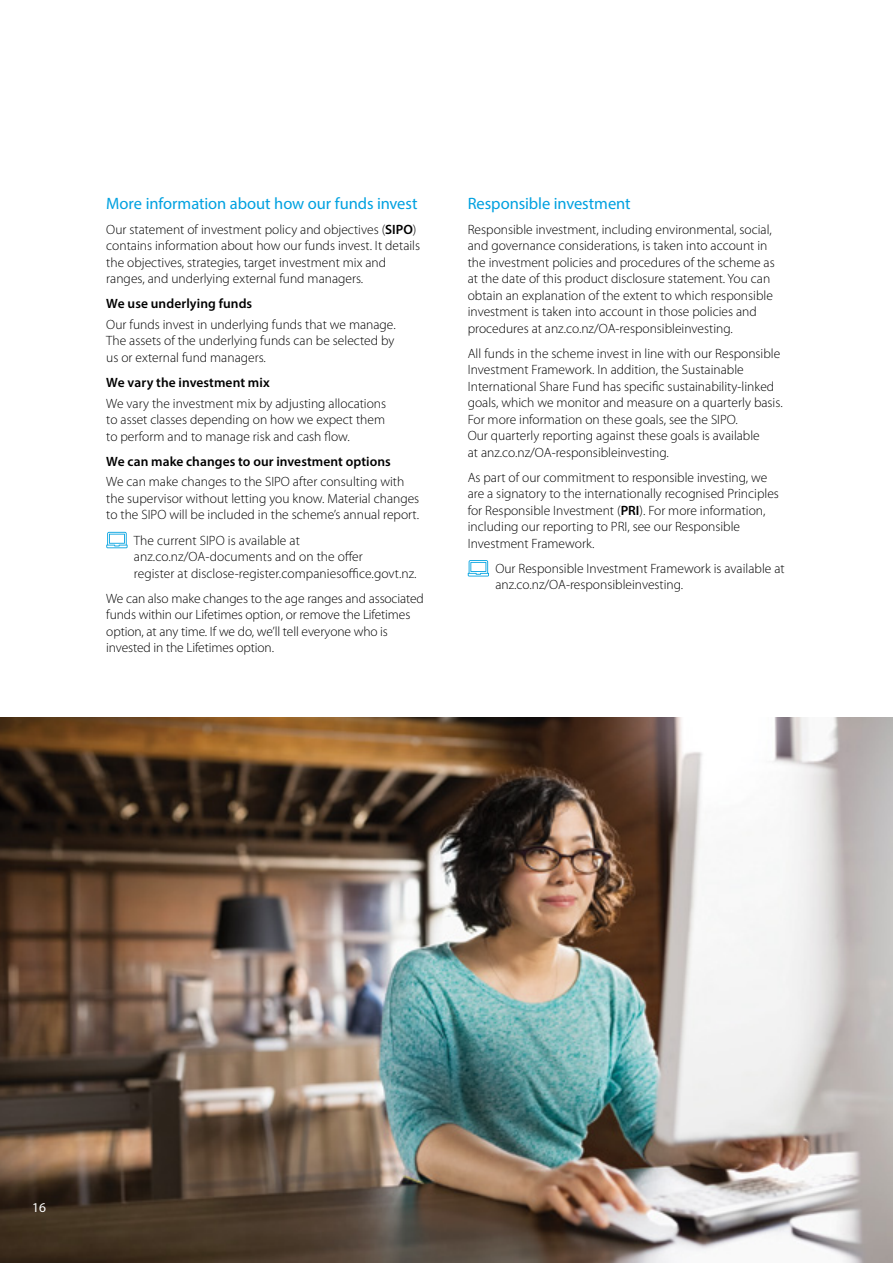
<style>
.page{position:relative;width:893px;height:1263px;background:#fff}
.page>*{position:absolute;margin:0;border:0;box-sizing:border-box;transform-origin:0 0}
.t1{font:16.5px "Myriad Pro";letter-spacing:-.005em;color:#00a1e0}
.t2{font:300 13.5px/16.5px "Myriad Pro";color:#000}
.t3{font:600 13.5px "Myriad Pro";letter-spacing:.005em;color:#000}
.t4{font:13.5px "Myriad Pro";color:#fff}
.s1{font-weight:600}
</style>
<div class="page">
<svg style="left:106px;top:532px;width:22px;height:16px"></svg>
<svg style="left:468px;top:560px;width:21px;height:16px"></svg>
<img style="left:0;top:718px;width:893px;height:545px">
<p class="t1" style="left:106px;top:193px;width:313px">More information about how our funds invest</p>
<p class="t2" style="left:106px;top:221px;width:315px">Our statement of investment policy and objectives (<span class="s1">SIPO</span>) contains information about how our funds invest. It details the objectives, strategies, target investment mix and ranges, and underlying external fund managers.</p>
<p class="t3" style="left:106px;top:295px;width:147px">We use underlying funds</p>
<p class="t2" style="left:106px;top:316px;width:291px;text-align:justify">Our funds invest in underlying funds that we manage.<br>The assets of the underlying funds can be selected by us or external fund managers.</p>
<p class="t3" style="left:106px;top:374px;width:165px">We vary the investment mix</p>
<p class="t2" style="left:106px;top:395px;width:281px;text-align:justify">We vary the investment mix by adjusting allocations to asset classes depending on how we expect them to perform and to manage risk and cash flow.</p>
<p class="t3" style="left:106px;top:453px;width:286px">We can make changes to our investment options</p>
<p class="t2" style="left:106px;top:474px;width:315px">We can make changes to the SIPO after consulting with the supervisor without letting you know. Material changes to the SIPO will be included in the scheme’s annual report.</p>
<p class="t2" style="left:134px;top:532px;width:284px">The current SIPO is available at anz.co.nz/OA-documents and on the offer<br>register at disclose-register.companiesoffice.govt.nz.</p>
<p class="t2" style="left:106px;top:590px;width:319px">We can also make changes to the age ranges and associated funds within our Lifetimes option, or remove the Lifetimes option, at any time. If we do, we’ll tell everyone who is invested in the Lifetimes option.</p>
<p class="t1" style="left:468px;top:193px;width:164px">Responsible investment</p>
<p class="t2" style="left:468px;top:221px;width:309px">Responsible investment, including environmental, social, and governance considerations, is taken into account in the investment policies and procedures of the scheme as at the date of this product disclosure statement. You can obtain an explanation of the extent to which responsible investment is taken into account in those policies and procedures at anz.co.nz/OA-responsibleinvesting.</p>
<p class="t2" style="left:468px;top:345px;width:316px">All funds in the scheme invest in line with our Responsible Investment Framework. In addition, the Sustainable International Share Fund has specific sustainability-linked goals, which we monitor and measure on a quarterly basis.<br>For more information on these goals, see the SIPO.<br>Our quarterly reporting against these goals is available<br>at anz.co.nz/OA-responsibleinvesting.</p>
<p class="t2" style="left:468px;top:469px;width:313px">As part of our commitment to responsible investing, we are a signatory to the internationally recognised Principles for Responsible Investment (<span class="s1">PRI</span>). For more information, including our reporting to PRI, see our Responsible Investment Framework.</p>
<p class="t2" style="left:495px;top:560px;width:291px">Our Responsible Investment Framework is available at anz.co.nz/OA-responsibleinvesting.</p>
<p class="t4" style="left:32px;top:1199px;width:15px">16</p>
</div>
